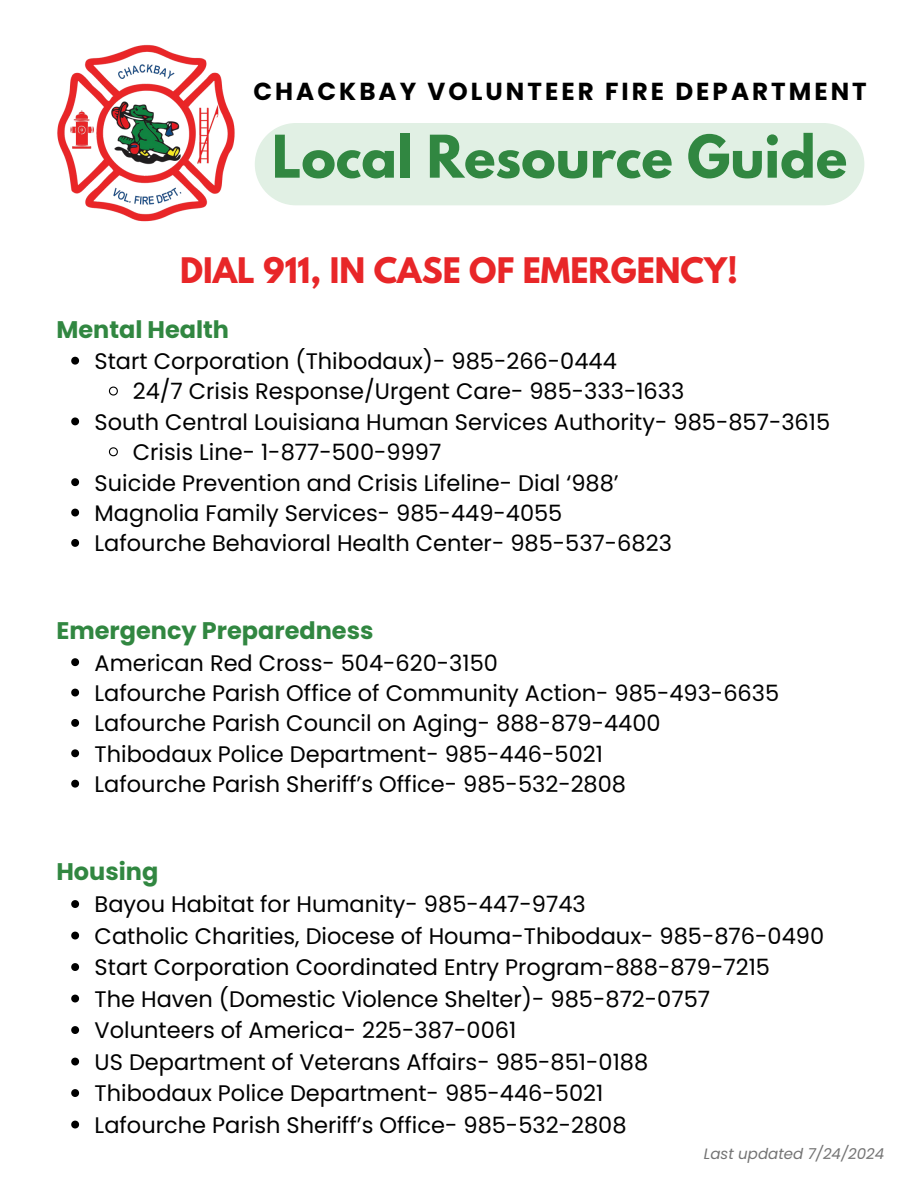
<style>
.page{position:relative;width:918px;height:1188px;background:#fff}
.page>*{position:absolute;margin:0;border:0;box-sizing:border-box;transform-origin:0 0}
.t1{font:700 52.2px "League Spartan";color:#318741}
.t2{font:700 31.2px "League Spartan";color:#e82628}
.t3{font:700 24.6px "Poppins";letter-spacing:.125em;color:#000}
.t4{font:700 24px "Poppins";color:#318741}
.t5{font:22.5px "Poppins";color:#000}
.t6{font:italic 15px "Poppins";color:#737373}
</style>
<div class="page">
<svg style="left:71px;top:357px;width:8px;height:8px"></svg>
<svg style="left:108px;top:386px;width:10px;height:10px"></svg>
<svg style="left:71px;top:417px;width:8px;height:8px"></svg>
<svg style="left:108px;top:447px;width:10px;height:10px"></svg>
<svg style="left:71px;top:478px;width:8px;height:8px"></svg>
<svg style="left:71px;top:509px;width:8px;height:7px"></svg>
<svg style="left:71px;top:539px;width:8px;height:8px"></svg>
<svg style="left:71px;top:658px;width:8px;height:8px"></svg>
<svg style="left:71px;top:689px;width:8px;height:7px"></svg>
<svg style="left:71px;top:719px;width:8px;height:8px"></svg>
<svg style="left:71px;top:749px;width:8px;height:8px"></svg>
<svg style="left:71px;top:780px;width:8px;height:8px"></svg>
<svg style="left:71px;top:900px;width:8px;height:8px"></svg>
<svg style="left:71px;top:932px;width:8px;height:7px"></svg>
<svg style="left:71px;top:963px;width:8px;height:8px"></svg>
<svg style="left:71px;top:995px;width:8px;height:7px"></svg>
<svg style="left:71px;top:1026px;width:8px;height:8px"></svg>
<svg style="left:71px;top:1058px;width:8px;height:7px"></svg>
<svg style="left:71px;top:1089px;width:8px;height:8px"></svg>
<svg style="left:71px;top:1121px;width:8px;height:7px"></svg>
<img style="left:57px;top:44px;width:178px;height:178px">
<div style="left:255px;top:123px;width:609px;height:82px;background:#e1f0e4"></div>
<p class="t3" style="left:254px;top:74px;width:615px">CHACKBAY VOLUNTEER FIRE DEPARTMENT</p>
<p class="t1" style="left:272px;top:131px;width:577px">Local Resource Guide</p>
<p class="t2" style="left:180px;top:255px;width:559px">DIAL 911, IN CASE OF EMERGENCY!</p>
<p class="t4" style="left:56px;top:312px;width:174px">Mental Health</p>
<h3 class="t5" style="left:95px;top:345px;width:524px">Start Corporation (Thibodaux)- 985-266-0444</h3>
<h1 class="t5" style="left:133px;top:376px;width:553px">24/7 Crisis Response/Urgent Care- 985-333-1633</h1>
<h2 class="t5" style="left:95px;top:406px;width:737px">South Central Louisiana Human Services Authority- 985-857-3615</h2>
<p class="t5" style="left:133px;top:437px;width:310px">Crisis Line- 1-877-500-9997</p>
<p class="t5" style="left:95px;top:467px;width:526px">Suicide Prevention and Crisis Lifeline- Dial ‘988’</p>
<p class="t5" style="left:95px;top:497px;width:469px">Magnolia Family Services- 985-449-4055</p>
<p class="t5" style="left:95px;top:528px;width:579px">Lafourche Behavioral Health Center- 985-537-6823</p>
<p class="t4" style="left:56px;top:614px;width:319px">Emergency Preparedness</p>
<p class="t5" style="left:95px;top:647px;width:405px">American Red Cross- 504-620-3150</p>
<p class="t5" style="left:95px;top:677px;width:686px">Lafourche Parish Office of Community Action- 985-493-6635</p>
<p class="t5" style="left:95px;top:708px;width:568px">Lafourche Parish Council on Aging- 888-879-4400</p>
<p class="t5" style="left:95px;top:738px;width:510px">Thibodaux Police Department- 985-446-5021</p>
<p class="t5" style="left:95px;top:768px;width:533px">Lafourche Parish Sheriff’s Office- 985-532-2808</p>
<p class="t4" style="left:56px;top:855px;width:103px">Housing</p>
<p class="t5" style="left:95px;top:889px;width:493px">Bayou Habitat for Humanity- 985-447-9743</p>
<p class="t5" style="left:95px;top:920px;width:731px">Catholic Charities, Diocese of Houma-Thibodaux- 985-876-0490</p>
<p class="t5" style="left:95px;top:952px;width:677px">Start Corporation Coordinated Entry Program-888-879-7215</p>
<p class="t5" style="left:95px;top:983px;width:617px">The Haven (Domestic Violence Shelter)- 985-872-0757</p>
<p class="t5" style="left:95px;top:1015px;width:423px">Volunteers of America- 225-387-0061</p>
<p class="t5" style="left:95px;top:1046px;width:555px">US Department of Veterans Affairs- 985-851-0188</p>
<p class="t5" style="left:95px;top:1078px;width:510px">Thibodaux Police Department- 985-446-5021</p>
<p class="t5" style="left:95px;top:1109px;width:533px">Lafourche Parish Sheriff’s Office- 985-532-2808</p>
<p class="t6" style="left:704px;top:1143px;width:182px">Last updated 7/24/2024</p>
</div>
